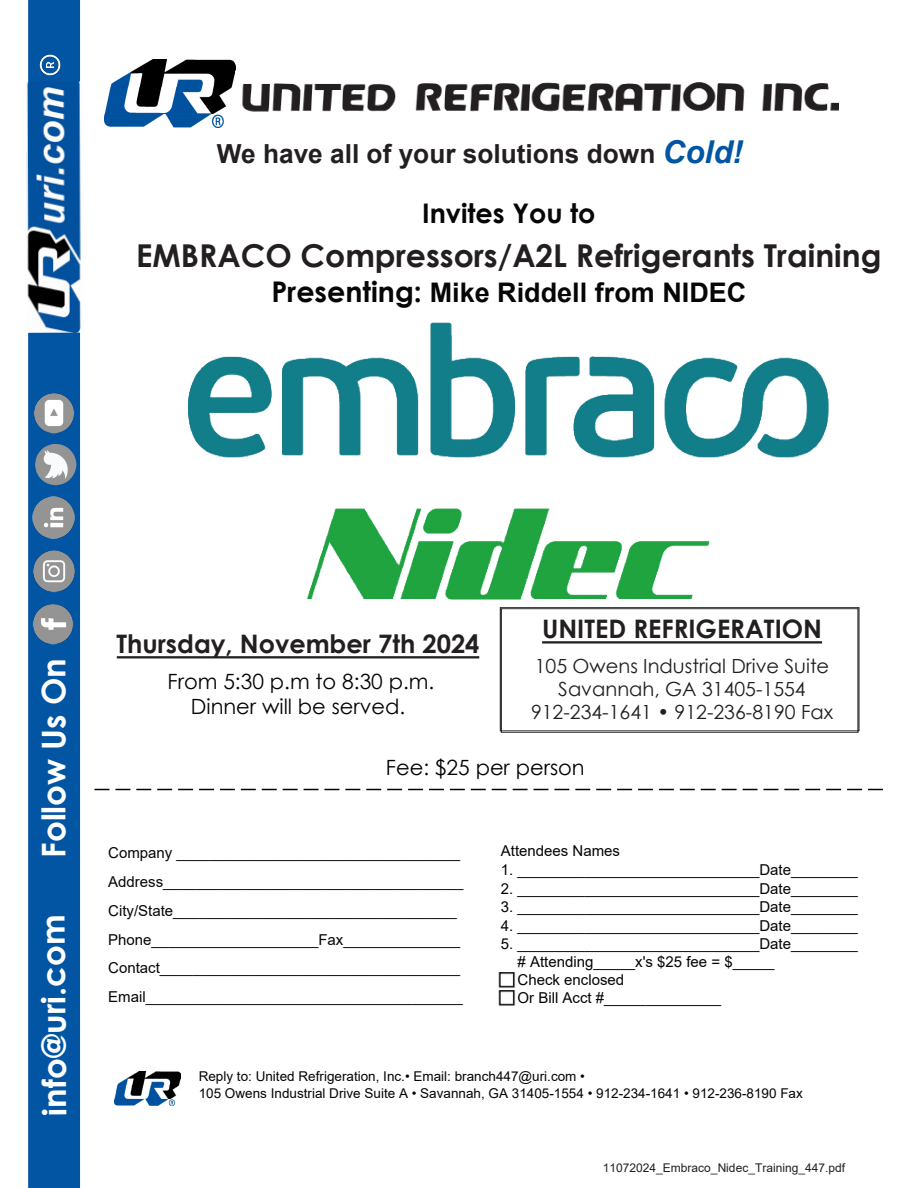
<style>
.page{position:relative;width:918px;height:1188px;background:#fff}
.page>*{position:absolute;margin:0;border:0;box-sizing:border-box;transform-origin:0 0}
.t1{font:700 32.7px "Century Gothic";letter-spacing:-.005em;color:#fff}
.t2{font:700 31.5px "Century Gothic";color:#231f20}
.t3{font:700 27px "Arial";color:#050605}
.t4{font:700 27px "Century Gothic";color:#050605}
.t5{font:700 26.25px "Arial";color:#231f20}
.t6{font:700 25.5px "Century Gothic";color:#231f20}
.t7{font:21px/25.2px "Century Gothic";color:#040503;text-align:center}
.t8{font:21px "Century Gothic";color:#000101}
.t9{font:19.5px/23.4px "Century Gothic";color:#231f20;text-align:center}
.t10{font:15px/18px "Arial";color:#040503}
.t11{font:15px "Arial";color:#050605}
.t12{font:13.5px/16.2px "Arial";color:#040503}
.t13{font:12px "Arial";color:#231f20}
.s1{font-style:italic;font-size:31.5px;color:#0155a2}
.s2{font-family:"Century Gothic";font-size:28.5px}
</style>
<div class="page">
<svg style="left:95px;top:789px;width:788px;height:1px"></svg>
<svg style="left:500px;top:607px;width:360px;height:124px"></svg>
<img style="left:104px;top:59px;width:132px;height:68px">
<img style="left:242px;top:82px;width:597px;height:30px">
<img style="left:114px;top:1072px;width:66px;height:34px">
<svg style="left:28px;top:0;width:52px;height:1188px;background:#0357a3"></svg>
<img style="left:26px;top:81px;width:55px;height:252px">
<img style="left:28px;top:599px;width:50px;height:50px">
<img style="left:28px;top:490px;width:52px;height:108px">
<img style="left:29px;top:438px;width:52px;height:52px">
<img style="left:29px;top:388px;width:50px;height:50px">
<img style="left:26px;top:39px;width:50px;height:51px">
<hr style="left:542px;top:641px;width:280px;height:3px;background:#231f20">
<img style="left:499px;top:991px;width:17px;height:15px">
<img style="left:499px;top:973px;width:17px;height:15px">
<img style="left:188px;top:323px;width:640px;height:276px">
<hr style="left:117px;top:656px;width:362px;height:3px;background:#231f20">
<p class="t5" style="left:217px;top:136px;width:528px">We have all of your solutions down <span class="s1">Cold!</span></p>
<p class="t4" style="left:422px;top:193px;width:175px">Invites You to</p>
<p class="t2" style="left:136px;top:231px;width:747px">EMBRACO Compressors/A2L Refrigerants Training</p>
<p class="t3" style="left:271px;top:274px;width:477px"><span class="s2">Presenting:</span> Mike Riddell from NIDEC</p>
<p class="t1" style="left:29px;top:858px;width:201px;rotate:-90deg">Follow Us On</p>
<p class="t1" style="left:29px;top:1116px;width:203px;rotate:-90deg">info@uri.com</p>
<p class="t6" style="left:116px;top:624px;width:365px">Thursday, November 7th 2024</p>
<p class="t7" style="left:168px;top:669px;width:268px">From 5:30 p.m to 8:30 p.m.<br>Dinner will be served.</p>
<p class="t6" style="left:542px;top:609px;width:281px">UNITED REFRIGERATION</p>
<p class="t9" style="left:531px;top:654px;width:304px">105 Owens Industrial Drive Suite<br>Savannah, GA 31405-1554<br>912-234-1641 • 912-236-8190 Fax</p>
<h3 class="t8" style="left:386px;top:752px;width:200px">Fee: $25 per person</h3>
<p class="t11" style="left:108px;top:843px;width:353px">Company __________________________________</p>
<p class="t11" style="left:108px;top:871px;width:357px">Address____________________________________</p>
<p class="t11" style="left:108px;top:900px;width:350px">City/State__________________________________</p>
<p class="t11" style="left:108px;top:929px;width:353px">Phone____________________Fax______________</p>
<p class="t11" style="left:108px;top:958px;width:353px">Contact____________________________________</p>
<p class="t11" style="left:108px;top:987px;width:356px">Email______________________________________</p>
<p class="t10" style="left:501px;top:842px;width:121px">Attendees Names</p>
<p class="t10" style="left:501px;top:861px;width:358px">1. _____________________________Date________</p>
<p class="t10" style="left:501px;top:879px;width:358px">2. _____________________________Date________</p>
<p class="t10" style="left:501px;top:898px;width:358px">3. _____________________________Date________</p>
<p class="t10" style="left:501px;top:916px;width:358px">4. _____________________________Date________</p>
<p class="t10" style="left:518px;top:935px;width:342px;text-indent:-17px">5. _____________________________Date________ # Attending_____x's $25 fee = $_____<br>Check enclosed<br>Or Bill Acct #______________</p>
<p class="t12" style="left:199px;top:1069px;width:606px">Reply to: United Refrigeration, Inc.• Email: branch447@uri.com •<br>105 Owens Industrial Drive Suite A • Savannah, GA 31405-1554 • 912-234-1641 • 912-236-8190 Fax</p>
<p class="t13" style="left:603px;top:1160px;width:244px">11072024_Embraco_Nidec_Training_447.pdf</p>
</div>
